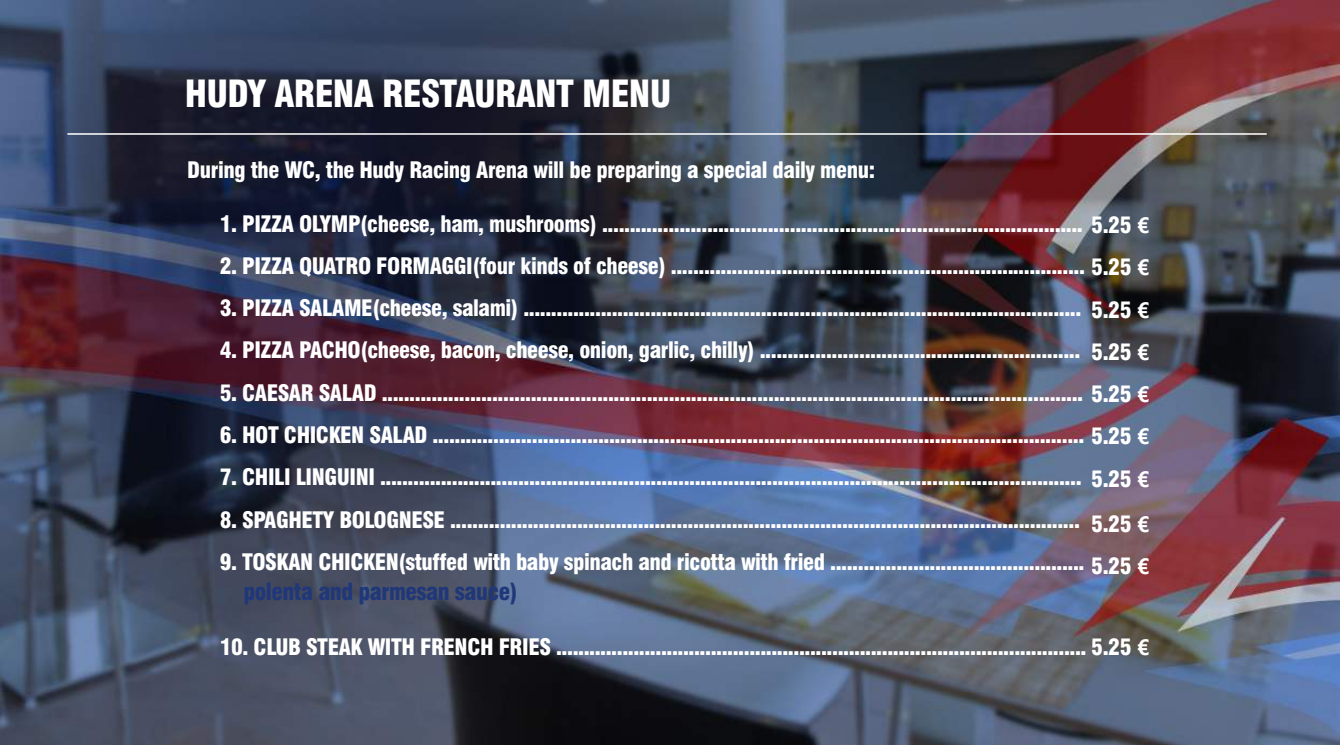
<style>
.page{position:relative;width:1340px;height:745px;background:#fff}
.page>*{position:absolute;margin:0;border:0;box-sizing:border-box;transform-origin:0 0}
.t1{font:900 condensed 36.45px "Swiss 721 BTCE";letter-spacing:-.02em;color:#fff}
.t2{font:900 condensed 23.18px "Swiss 721 BTCE";letter-spacing:-.02em;color:#20387a}
.t3{font:900 condensed 22.05px/42.3px "Swiss 721 BTCE";letter-spacing:-.02em;color:#fff}
.s1{font-family:"Nirmala UI";font-weight:700;font-stretch:normal}
</style>
<div class="page">
<img style="left:0;top:0;width:1339px;height:745px">
<hr style="left:67px;top:133px;width:1199px;height:2px;background:#fff">
<h1 class="t1" style="left:185px;top:70px;width:488px">HUDY ARENA RESTAURANT MENU</h1>
<p class="t3" style="left:187px;top:148px;width:689px">During the WC, the Hudy Racing Arena will be preparing a special daily menu:</p>
<p class="t3" style="left:220px;top:202px;width:931px">1. PIZZA OLYMP(cheese, ham, mushrooms) ....................................................................................... 5.25 <span class="s1">€</span></p>
<p class="t3" style="left:220px;top:244px;width:931px">2. PIZZA QUATRO FORMAGGI(four kinds of cheese) ........................................................................... 5.25 <span class="s1">€</span></p>
<p class="t3" style="left:220px;top:286px;width:931px">3. PIZZA SALAME(cheese, salami) ..................................................................................................... 5.25 <span class="s1">€</span></p>
<p class="t3" style="left:220px;top:328px;width:862px">4. PIZZA PACHO(cheese, bacon, cheese, onion, garlic, chilly) ..........................................................</p>
<p class="t3" style="left:220px;top:371px;width:931px">5. CAESAR SALAD ............................................................................................................................... 5.25 <span class="s1">€</span></p>
<p class="t3" style="left:220px;top:413px;width:931px">6. HOT CHICKEN SALAD ...................................................................................................................... 5.25 <span class="s1">€</span></p>
<p class="t3" style="left:220px;top:455px;width:931px">7. CHILI LINGUINI ............................................................................................................................... 5.25 <span class="s1">€</span></p>
<p class="t3" style="left:220px;top:498px;width:861px">8. SPAGHETY BOLOGNESE ..................................................................................................................</p>
<p class="t3" style="left:220px;top:540px;width:866px">9. TOSKAN CHICKEN(stuffed with baby spinach and ricotta with fried ..............................................</p>
<p class="t3" style="left:1091px;top:330px;width:60px">5.25 <span class="s1">€</span></p>
<p class="t3" style="left:1091px;top:502px;width:60px">5.25 <span class="s1">€<br></span>5.25 <span class="s1">€</span></p>
<p class="t2" style="left:243px;top:576px;width:275px">polenta and parmesan sauce)</p>
<p class="t3" style="left:220px;top:624px;width:931px">10. CLUB STEAK WITH FRENCH FRIES ................................................................................................ 5.25 <span class="s1">€</span></p>
</div>
